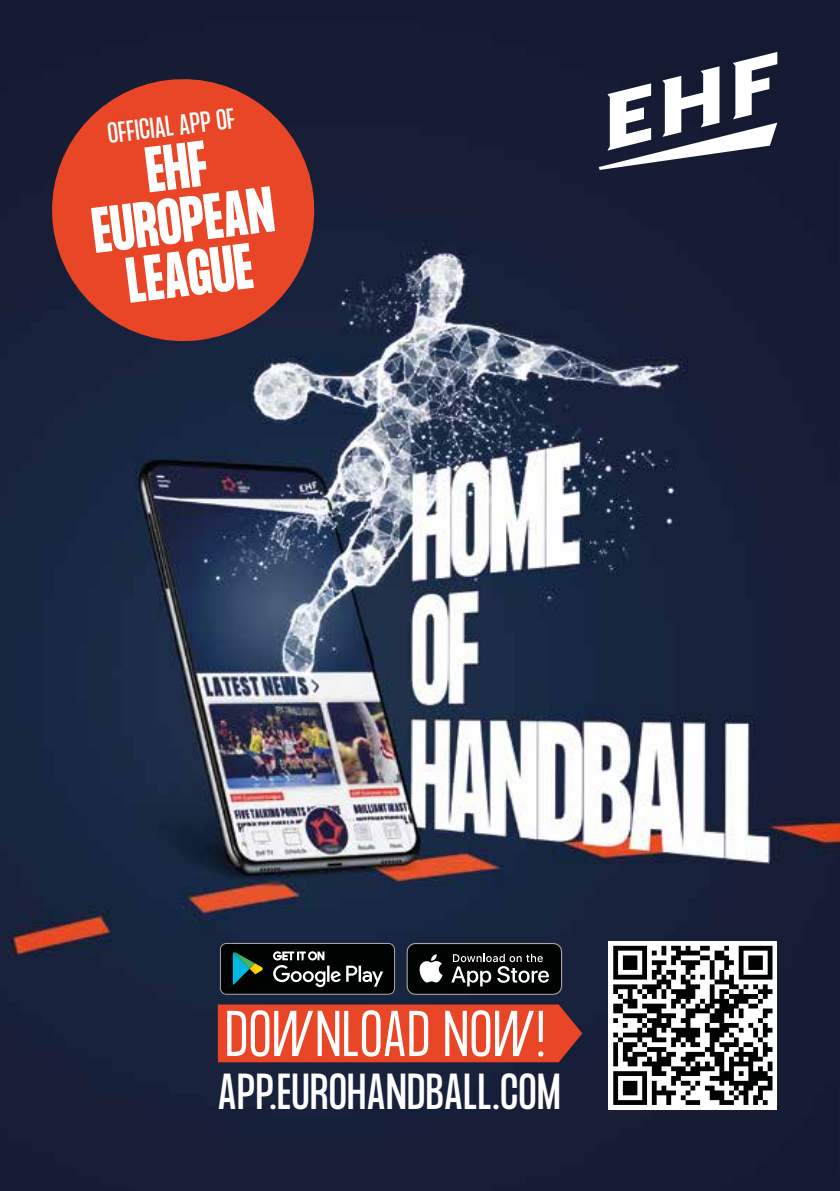
<style>
.page{position:relative;width:840px;height:1191px;background:#fff}
.page>*{position:absolute;margin:0;border:0;box-sizing:border-box;transform-origin:0 0}
.t1{font:300 56.6px "Formula Condensed";letter-spacing:.015em;color:#fff}
.t2{font:700 56.4px/53.6px "Formula Condensed";color:#fff;text-align:center}
.t3{font:44.4px "Formula Condensed";letter-spacing:.02em;color:#fff}
.t4{font:25.4px "Formula Condensed";color:#fff}
</style>
<div class="page">
<img style="left:0;top:0;width:839px;height:1191px">
<svg style="left:598px;top:52px;width:178px;height:118px"></svg>
<svg style="left:44px;top:71px;width:278px;height:278px;background:#a83a2b"></svg>
<svg style="left:406px;top:943px;width:156px;height:51px;background:#2e2f2f"></svg>
<div style="left:608px;top:941px;width:168px;height:168px;background:#fff"></div>
<svg style="left:613px;top:945px;width:159px;height:160px"></svg>
<div style="left:218px;top:1004px;width:364px;height:58px;background:#e84626"></div>
<svg style="left:220px;top:943px;width:175px;height:51px;background:#242b2a"></svg>
<p class="t4" style="left:106px;top:118px;width:129px;rotate:-7deg">OFFICIAL APP OF</p>
<p class="t2" style="left:84px;top:154px;width:182px;rotate:-7deg">EHF<br>EUROPEAN<br>LEAGUE</p>
<p class="t1" style="left:225px;top:1000px;width:321px">DOWNLOAD NOW!</p>
<p class="t3" style="left:218px;top:1064px;width:343px">APP.EUROHANDBALL.COM</p>
</div>
